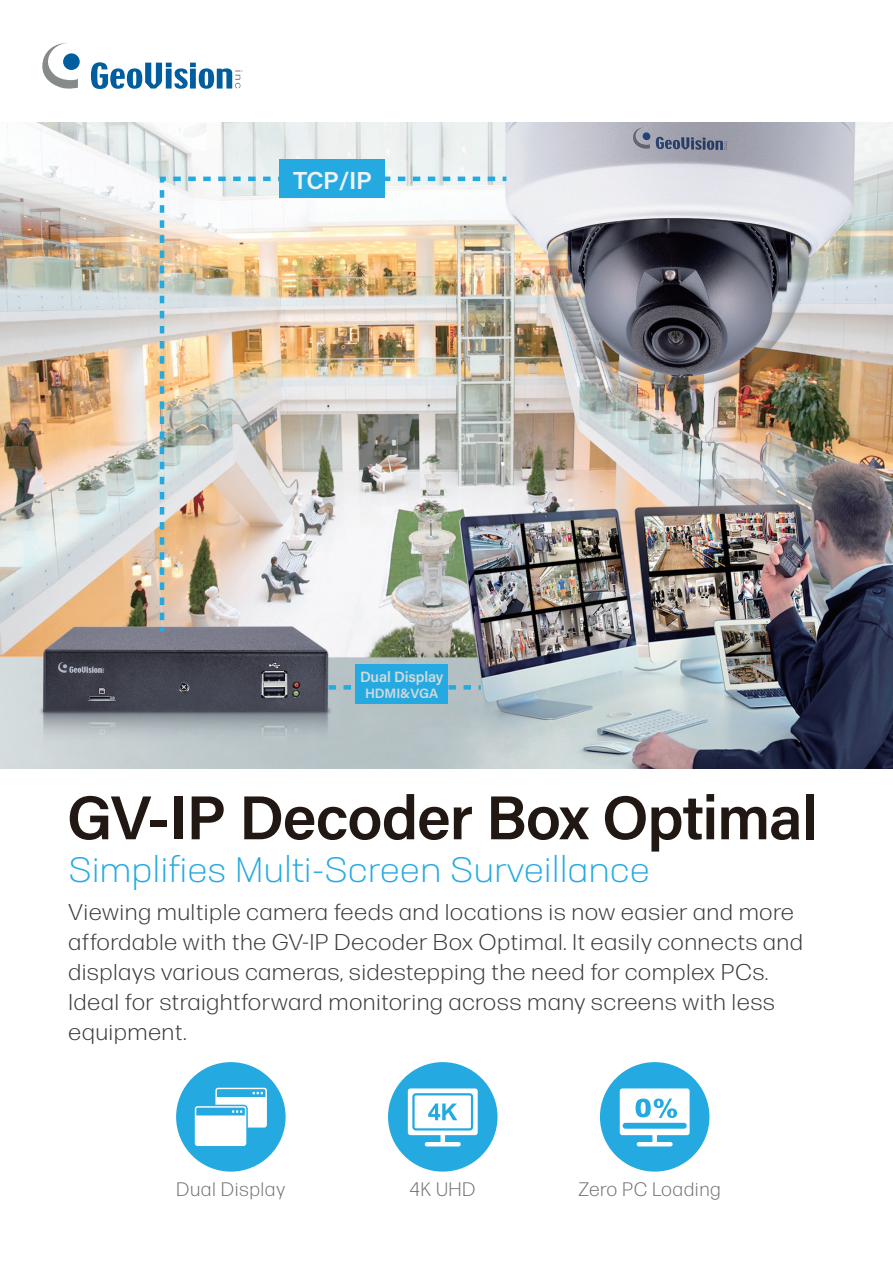
<style>
.page{position:relative;width:893px;height:1263px;background:#fff}
.page>*{position:absolute;margin:0;border:0;box-sizing:border-box;transform-origin:0 0}
.t1{font:600 61.8px "Acumin Pro";letter-spacing:-.02em;color:#211814}
.t2{font:300 35.1px "Neusa Next Std";letter-spacing:-.02em;color:#24aae1;scale:1.11 1}
.t3{font:600 24.6px "Acumin Pro";color:#eff3f6}
.t4{font:300 22.8px/30px "Forma DJR Micro";letter-spacing:.015em;color:#3d3b3a;scale:1.08 1}
.t5{font:300 19.5px "Forma DJR Micro";letter-spacing:.025em;color:#727276}
.t6{font:600 14.85px "Acumin Pro";letter-spacing:-.015em;color:#d3d9db}
.t7{font:600 13.5px "Acumin Pro";letter-spacing:-.01em;color:#d3d9db}
</style>
<div class="page">
<img style="left:0;top:122px;width:893px;height:646px">
<svg style="left:503px;top:177px;width:3px;height:4px"></svg>
<img style="left:158px;top:174px;width:337px;height:457px">
<svg style="left:328px;top:685px;width:153px;height:5px"></svg>
<svg style="left:42px;top:43px;width:36px;height:46px"></svg>
<div style="left:63px;top:53px;width:17px;height:17px;background:#005e9e;border-radius:50%"></div>
<svg style="left:91px;top:62px;width:151px;height:27px"></svg>
<div style="left:280px;top:159px;width:105px;height:39px;background:#24aae1"></div>
<div style="left:176px;top:1062px;width:110px;height:109px;background:#24aae1;border-radius:50%"></div>
<div style="left:214px;top:1086px;width:54px;height:43px;border:3px solid #24aae1;border-radius:3px"></div>
<div style="left:215px;top:1088px;width:52px;height:39px;background:#fff;border-radius:3px"></div>
<svg style="left:217px;top:1089px;width:48px;height:8px"></svg>
<div style="left:193px;top:1105px;width:55px;height:42px;border:3px solid #24aae1;border-radius:3px"></div>
<div style="left:195px;top:1106px;width:51px;height:40px;background:#fff;border-radius:3px"></div>
<svg style="left:196px;top:1107px;width:49px;height:8px"></svg>
<div style="left:388px;top:1062px;width:109px;height:109px;background:#24aae1;border-radius:50%"></div>
<div style="left:600px;top:1062px;width:109px;height:109px;background:#24aae1;border-radius:50%"></div>
<div style="left:620px;top:1088px;width:70px;height:47px;background:#fff;border-radius:3px"></div>
<div style="left:652px;top:1133px;width:5px;height:12px;background:#fff"></div>
<hr style="left:639px;top:1142px;width:31px;height:4px;background:#fff">
<div style="left:623px;top:1123px;width:64px;height:6px;background:#24aae1;border-radius:3px"></div>
<svg style="left:636px;top:1098px;width:41px;height:20px"></svg>
<div style="left:408px;top:1088px;width:70px;height:47px;background:#fff;border-radius:3px"></div>
<div style="left:440px;top:1133px;width:5px;height:12px;background:#fff"></div>
<hr style="left:427px;top:1142px;width:32px;height:4px;background:#fff">
<svg style="left:428px;top:1103px;width:29px;height:17px"></svg>
<div style="left:412px;top:1093px;width:61px;height:37px;border:2px solid #24aae1;border-radius:3px"></div>
<div style="left:355px;top:665px;width:93px;height:39px;background:#24aae1"></div>
<p class="t3" style="left:293px;top:163px;width:81px">TCP/IP</p>
<p class="t6" style="left:360px;top:667px;width:85px">Dual Display</p>
<p class="t7" style="left:365px;top:684px;width:75px">HDMI&amp;VGA</p>
<h1 class="t1" style="left:67px;top:774px;width:753px">GV-IP Decoder Box Optimal</h1>
<h2 class="t2" style="left:68px;top:848px;width:526px">Simplifies Multi-Screen Surveillance</h2>
<p class="t4" style="left:68px;top:896px;width:682px">Viewing multiple camera feeds and locations is now easier and more affordable with the GV-IP Decoder Box Optimal. It easily connects and displays various cameras, sidestepping the need for complex PCs.<br>Ideal for straightforward monitoring across many screens with less equipment.</p>
<p class="t5" style="left:176px;top:1177px;width:111px">Dual Display</p>
<p class="t5" style="left:409px;top:1177px;width:68px">4K UHD</p>
<p class="t5" style="left:578px;top:1177px;width:144px">Zero PC Loading</p>
</div>
